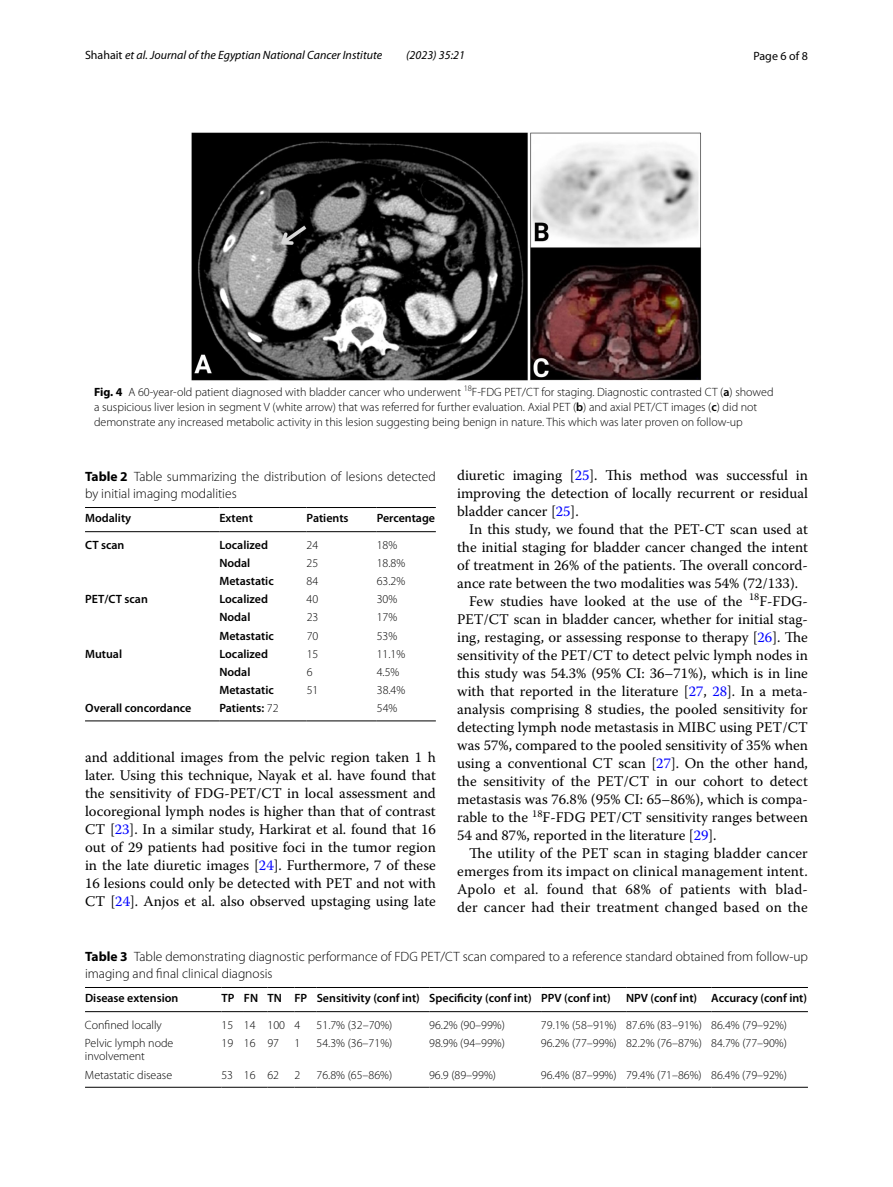
<style>
.page{position:relative;width:893px;height:1187px;background:#fff}
.page>*{position:absolute;margin:0;border:0;box-sizing:border-box;transform-origin:0 0}
.t1{font:14.7px/18px "Warnock Pro";color:#000;text-align:justify}
.t2{font:300 13.5px/16.5px "Myriad Pro";color:#000}
.t3{font:300 12px/15px "Myriad Pro";color:#000}
.t4{font:600 12px "Myriad Pro";color:#000}
.t5{font:italic 12px "Myriad Pro";color:#000}
.t6{font:12px "Myriad Pro";color:#000}
.s1{font-style:normal}
.s2{font-weight:700}
.s3{font-weight:600}
.s4{font-weight:300}
.s5{color:#00f}
</style>
<div class="page">
<img style="left:191px;top:133px;width:511px;height:247px">
<hr style="left:85px;top:507px;width:134px;height:1px;background:#000">
<hr style="left:85px;top:531px;width:134px;height:1px;background:#000">
<hr style="left:219px;top:507px;width:88px;height:1px;background:#000">
<hr style="left:219px;top:531px;width:88px;height:1px;background:#000">
<hr style="left:307px;top:507px;width:70px;height:1px;background:#000">
<hr style="left:307px;top:531px;width:70px;height:1px;background:#000">
<hr style="left:377px;top:507px;width:59px;height:1px;background:#000">
<hr style="left:377px;top:531px;width:59px;height:1px;background:#000">
<hr style="left:85px;top:720px;width:134px;height:1px;background:#000">
<hr style="left:219px;top:720px;width:88px;height:1px;background:#000">
<hr style="left:307px;top:720px;width:70px;height:1px;background:#000">
<hr style="left:377px;top:720px;width:59px;height:1px;background:#000">
<hr style="left:85px;top:987px;width:137px;height:1px;background:#000">
<hr style="left:85px;top:1011px;width:137px;height:1px;background:#000">
<svg style="left:222px;top:987px;width:95px;height:1px"></svg>
<svg style="left:222px;top:1011px;width:95px;height:1px"></svg>
<hr style="left:317px;top:987px;width:112px;height:1px;background:#000">
<hr style="left:317px;top:1011px;width:112px;height:1px;background:#000">
<hr style="left:429px;top:987px;width:112px;height:1px;background:#000">
<hr style="left:429px;top:1011px;width:112px;height:1px;background:#000">
<hr style="left:541px;top:987px;width:85px;height:1px;background:#000">
<hr style="left:541px;top:1011px;width:85px;height:1px;background:#000">
<hr style="left:626px;top:987px;width:85px;height:1px;background:#000">
<hr style="left:626px;top:1011px;width:85px;height:1px;background:#000">
<hr style="left:711px;top:987px;width:97px;height:1px;background:#000">
<hr style="left:711px;top:1011px;width:97px;height:1px;background:#000">
<hr style="left:85px;top:1086px;width:137px;height:1px;background:#000">
<svg style="left:222px;top:1086px;width:95px;height:1px"></svg>
<hr style="left:317px;top:1086px;width:112px;height:1px;background:#000">
<hr style="left:429px;top:1086px;width:112px;height:1px;background:#000">
<hr style="left:541px;top:1086px;width:85px;height:1px;background:#000">
<hr style="left:626px;top:1086px;width:85px;height:1px;background:#000">
<hr style="left:711px;top:1086px;width:97px;height:1px;background:#000">
<p class="t5" style="left:85px;top:48px;width:299px"><span class="s1">Shahait</span> et al. Journal of the Egyptian National Cancer Institute</p>
<p class="t5" style="left:406px;top:48px;width:60px">(2023) 35:21</p>
<p class="t6" style="left:753px;top:48px;width:56px">Page 6 of 8</p>
<p class="t3" style="left:94px;top:384px;width:681px"><span class="s2">Fig. 4</span> A 60-year-old patient diagnosed with bladder cancer who underwent <sup>18</sup>F-FDG PET/CT for staging. Diagnostic contrasted CT (<span class="s3">a</span>) showed a suspicious liver lesion in segment V (white arrow) that was referred for further evaluation. Axial PET (<span class="s3">b</span>) and axial PET/CT images (<span class="s3">c</span>) did not demonstrate any increased metabolic activity in this lesion suggesting being benign in nature. This which was later proven on follow-up</p>
<p class="t2" style="left:85px;top:468px;width:352px"><span class="s2">Table 2</span> Table summarizing the distribution of lesions detected by initial imaging modalities</p>
<p class="t4" style="left:85px;top:510px;width:48px">Modality</p>
<p class="t4" style="left:219px;top:510px;width:35px">Extent</p>
<p class="t4" style="left:307px;top:510px;width:43px">Patients</p>
<p class="t4" style="left:377px;top:510px;width:60px">Percentage</p>
<p class="t4" style="left:85px;top:537px;width:41px">CT scan</p>
<p class="t4" style="left:219px;top:537px;width:50px">Localized</p>
<p class="t3" style="left:307px;top:537px;width:13px">24</p>
<p class="t3" style="left:377px;top:537px;width:22px">18%</p>
<p class="t4" style="left:219px;top:555px;width:33px">Nodal</p>
<p class="t3" style="left:307px;top:555px;width:13px">25</p>
<p class="t3" style="left:377px;top:555px;width:30px">18.8%</p>
<p class="t4" style="left:219px;top:573px;width:56px">Metastatic</p>
<p class="t3" style="left:307px;top:574px;width:13px">84</p>
<p class="t3" style="left:377px;top:574px;width:30px">63.2%</p>
<p class="t4" style="left:85px;top:591px;width:64px">PET/CT scan</p>
<p class="t4" style="left:219px;top:591px;width:50px">Localized</p>
<p class="t3" style="left:307px;top:592px;width:13px">40</p>
<p class="t3" style="left:377px;top:592px;width:22px">30%</p>
<p class="t4" style="left:219px;top:609px;width:33px">Nodal</p>
<p class="t3" style="left:307px;top:610px;width:13px">23</p>
<p class="t3" style="left:377px;top:610px;width:22px">17%</p>
<p class="t4" style="left:219px;top:628px;width:56px">Metastatic</p>
<p class="t3" style="left:307px;top:628px;width:13px">70</p>
<p class="t3" style="left:377px;top:628px;width:22px">53%</p>
<p class="t4" style="left:85px;top:646px;width:38px">Mutual</p>
<p class="t4" style="left:219px;top:646px;width:50px">Localized</p>
<p class="t3" style="left:307px;top:646px;width:13px">15</p>
<p class="t3" style="left:377px;top:646px;width:30px">11.1%</p>
<p class="t4" style="left:219px;top:664px;width:33px">Nodal</p>
<p class="t3" style="left:307px;top:664px;width:7px">6</p>
<p class="t3" style="left:377px;top:664px;width:24px">4.5%</p>
<p class="t4" style="left:219px;top:682px;width:56px">Metastatic</p>
<p class="t3" style="left:307px;top:682px;width:13px">51</p>
<p class="t3" style="left:377px;top:682px;width:30px">38.4%</p>
<p class="t4" style="left:85px;top:700px;width:108px">Overall concordance</p>
<p class="t4" style="left:219px;top:700px;width:61px">Patients: <span class="s4">72</span></p>
<p class="t3" style="left:377px;top:701px;width:22px">54%</p>
<p class="t1" style="left:85px;top:747px;width:352px">and additional images from the pelvic region taken 1 h later. Using this technique, Nayak et al. have found that the sensitivity of FDG-PET/CT in local assessment and locoregional lymph nodes is higher than that of contrast CT [<span class="s5">23</span>]. In a similar study, Harkirat et al. found that 16 out of 29 patients had positive foci in the tumor region in the late diuretic images [<span class="s5">24</span>]. Furthermore, 7 of these 16 lesions could only be detected with PET and not with CT [<span class="s5">24</span>]. Anjos et al. also observed upstaging using late</p>
<p class="t1" style="left:457px;top:466px;width:352px">diuretic imaging [<span class="s5">25</span>]. This method was successful in improving the detection of locally recurrent or residual bladder cancer [<span class="s5">25</span>].</p>
<p class="t1" style="left:469px;top:520px;width:340px">In this study, we found that the PET-CT scan used at</p>
<p class="t1" style="left:457px;top:538px;width:352px">the initial staging for bladder cancer changed the intent</p>
<p class="t1" style="left:457px;top:556px;width:352px">of treatment in 26% of the patients. The overall concord-</p>
<p class="t1" style="left:457px;top:574px;width:343px">ance rate between the two modalities was 54% (72/133).</p>
<p class="t1" style="left:469px;top:592px;width:340px">Few studies have looked at the use of the <sup>18</sup>F-FDG-</p>
<p class="t1" style="left:457px;top:610px;width:352px">PET/CT scan in bladder cancer, whether for initial stag-</p>
<p class="t1" style="left:457px;top:628px;width:352px">ing, restaging, or assessing response to therapy [<span class="s5">26</span>]. The</p>
<p class="t1" style="left:457px;top:646px;width:352px">sensitivity of the PET/CT to detect pelvic lymph nodes in</p>
<p class="t1" style="left:457px;top:664px;width:352px">this study was 54.3% (95% CI: 36–71%), which is in line</p>
<p class="t1" style="left:457px;top:682px;width:352px">with that reported in the literature [<span class="s5">27</span>, <span class="s5">28</span>]. In a meta-</p>
<p class="t1" style="left:457px;top:700px;width:352px">analysis comprising 8 studies, the pooled sensitivity for</p>
<p class="t1" style="left:457px;top:718px;width:352px">detecting lymph node metastasis in MIBC using PET/CT</p>
<p class="t1" style="left:457px;top:736px;width:352px">was 57%, compared to the pooled sensitivity of 35% when</p>
<p class="t1" style="left:457px;top:754px;width:352px">using a conventional CT scan [<span class="s5">27</span>]. On the other hand,</p>
<p class="t1" style="left:457px;top:772px;width:352px">the sensitivity of the PET/CT in our cohort to detect</p>
<p class="t1" style="left:457px;top:790px;width:352px">metastasis was 76.8% (95% CI: 65–86%), which is compa-</p>
<p class="t1" style="left:457px;top:808px;width:352px">rable to the <sup>18</sup>F-FDG PET/CT sensitivity ranges between</p>
<p class="t1" style="left:457px;top:826px;width:261px">54 and 87%, reported in the literature [<span class="s5">29</span>].</p>
<p class="t1" style="left:469px;top:844px;width:340px">The utility of the PET scan in staging bladder cancer</p>
<p class="t1" style="left:457px;top:862px;width:352px">emerges from its impact on clinical management intent.</p>
<p class="t1" style="left:457px;top:880px;width:352px">Apolo et al. found that 68% of patients with blad-</p>
<p class="t1" style="left:457px;top:898px;width:352px">der cancer had their treatment changed based on the</p>
<p class="t2" style="left:85px;top:948px;width:724px"><span class="s2">Table 3</span> Table demonstrating diagnostic performance of FDG PET/CT scan compared to a reference standard obtained from follow-up imaging and final clinical diagnosis</p>
<p class="t4" style="left:85px;top:990px;width:95px">Disease extension</p>
<p class="t4" style="left:222px;top:990px;width:391px">TP FN TN FP Sensitivity (conf int) Specificity (conf int) PPV (conf int)</p>
<p class="t4" style="left:626px;top:990px;width:182px">NPV (conf int) Accuracy (conf int)</p>
<p class="t3" style="left:85px;top:1017px;width:78px">Confined locally</p>
<p class="t3" style="left:222px;top:1017px;width:80px">15 14 100 4</p>
<p class="t3" style="left:317px;top:1017px;width:77px">51.7% (32–70%)</p>
<p class="t3" style="left:429px;top:1017px;width:77px">96.2% (90–99%)</p>
<p class="t3" style="left:541px;top:1017px;width:248px">79.1% (58–91%) 87.6% (83–91%) 86.4% (79–92%)</p>
<p class="t3" style="left:85px;top:1036px;width:90px;line-height:13.5px">Pelvic lymph node involvement</p>
<p class="t3" style="left:221px;top:1035px;width:59px">19 16 97</p>
<p class="t3" style="left:294px;top:1035px;width:7px">1</p>
<p class="t3" style="left:317px;top:1035px;width:77px">54.3% (36–71%)</p>
<p class="t3" style="left:429px;top:1035px;width:77px">98.9% (94–99%)</p>
<p class="t3" style="left:541px;top:1035px;width:248px">96.2% (77–99%) 82.2% (76–87%) 84.7% (77–90%)</p>
<p class="t3" style="left:85px;top:1067px;width:89px">Metastatic disease</p>
<p class="t3" style="left:221px;top:1067px;width:59px">53 16 62</p>
<p class="t3" style="left:294px;top:1067px;width:7px">2</p>
<p class="t3" style="left:317px;top:1067px;width:77px">76.8% (65–86%)</p>
<p class="t3" style="left:429px;top:1067px;width:68px">96.9 (89–99%)</p>
<p class="t3" style="left:541px;top:1067px;width:248px">96.4% (87–99%) 79.4% (71–86%) 86.4% (79–92%)</p>
</div>
